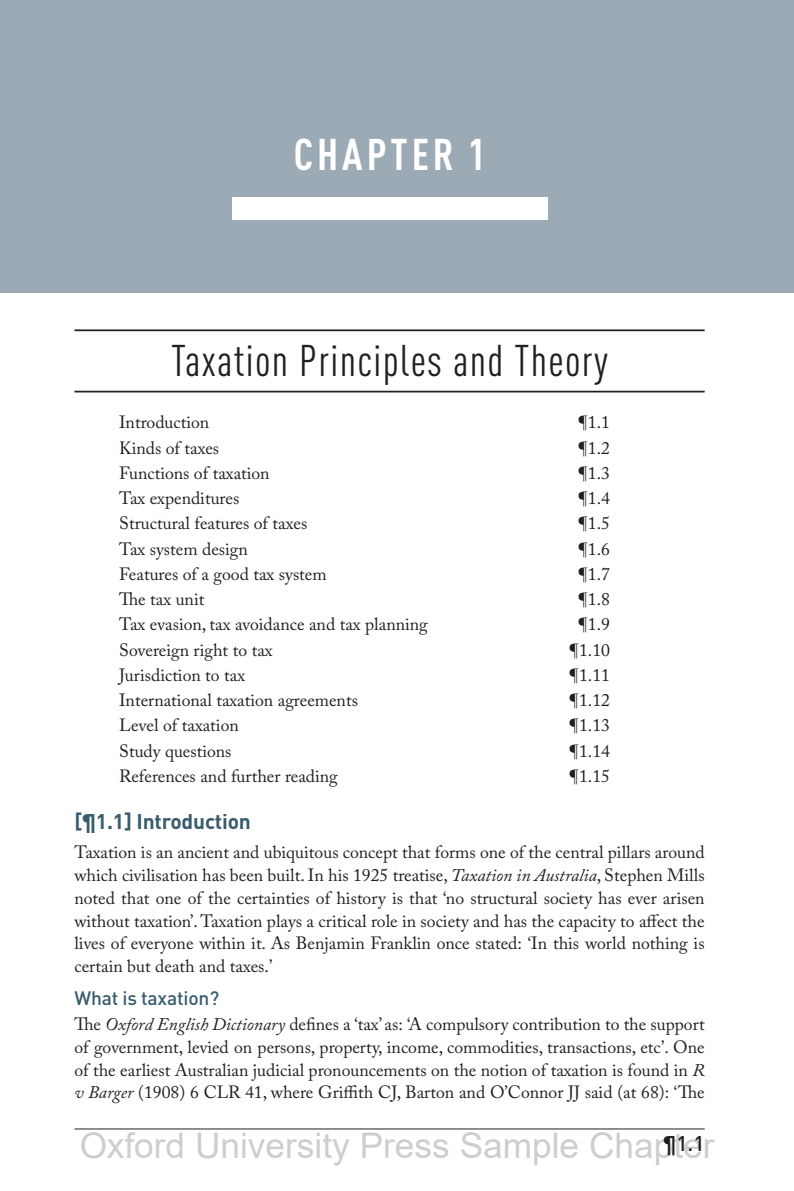
<style>
.page{position:relative;width:794px;height:1191px;background:#fff}
.page>*{position:absolute;margin:0;border:0;box-sizing:border-box;transform-origin:0 0}
.t1{font:condensed 43.75px "DIN Pro";letter-spacing:.03em;color:#231f20}
.t2{font:700 condensed 43.75px "DIN Pro";letter-spacing:.09em;color:#fff}
.t3{font:35.35px "Arial";color:rgb(0 0 0/.2)}
.t4{font:700 21px "DIN Pro";letter-spacing:-.01em;color:#395d6e}
.t5{font:500 21px "DIN Pro";color:#231f20}
.t6{font:500 19.25px "DIN Pro";letter-spacing:-.01em;color:#395d6e}
.t7{font:17.68px/22.8px "Adobe Caslon Pro";color:#231f20;text-align:justify}
.s1{font-style:italic}
</style>
<div class="page">
<div style="left:0;top:0;width:794px;height:293px;background:#9baab4"></div>
<div style="left:232px;top:197px;width:315px;height:22px;background:#fff"></div>
<hr style="left:74px;top:1128px;width:630px;height:1px;background:#231f20">
<hr style="left:74px;top:329px;width:630px;height:2px;background:#231f20">
<hr style="left:74px;top:391px;width:630px;height:1px;background:#231f20">
<h1 class="t2" style="left:294px;top:121px;width:194px">CHAPTER 1</h1>
<h1 class="t1" style="left:171px;top:329px;width:438px">Taxation Principles and Theory</h1>
<p class="t7" style="left:119px;top:411px;width:92px">Introduction</p>
<p class="t7" style="left:578px;top:411px;width:34px">¶1.1</p>
<p class="t7" style="left:119px;top:436px;width:102px">Kinds of taxes</p>
<p class="t7" style="left:578px;top:436px;width:34px">¶1.2</p>
<p class="t7" style="left:119px;top:461px;width:152px">Functions of taxation</p>
<p class="t7" style="left:578px;top:461px;width:34px">¶1.3</p>
<p class="t7" style="left:119px;top:486px;width:122px">Tax expenditures</p>
<p class="t7" style="left:578px;top:486px;width:34px">¶1.4</p>
<p class="t7" style="left:119px;top:512px;width:190px">Structural features of taxes</p>
<p class="t7" style="left:578px;top:512px;width:34px">¶1.5</p>
<p class="t7" style="left:119px;top:537px;width:130px">Tax system design</p>
<p class="t7" style="left:578px;top:537px;width:34px">¶1.6</p>
<p class="t7" style="left:119px;top:562px;width:209px">Features of a good tax system</p>
<p class="t7" style="left:578px;top:562px;width:34px">¶1.7</p>
<p class="t7" style="left:119px;top:587px;width:87px">The tax unit</p>
<p class="t7" style="left:578px;top:587px;width:34px">¶1.8</p>
<p class="t7" style="left:119px;top:613px;width:310px">Tax evasion, tax avoidance and tax planning</p>
<p class="t7" style="left:578px;top:613px;width:34px">¶1.9</p>
<p class="t7" style="left:119px;top:638px;width:155px">Sovereign right to tax</p>
<p class="t7" style="left:569px;top:638px;width:43px">¶1.10</p>
<p class="t7" style="left:119px;top:663px;width:128px">Jurisdiction to tax</p>
<p class="t7" style="left:569px;top:663px;width:43px">¶1.11</p>
<p class="t7" style="left:119px;top:688px;width:240px">International taxation agreements</p>
<p class="t7" style="left:569px;top:688px;width:43px">¶1.12</p>
<p class="t7" style="left:119px;top:714px;width:121px">Level of taxation</p>
<p class="t7" style="left:569px;top:714px;width:43px">¶1.13</p>
<p class="t7" style="left:119px;top:739px;width:114px">Study questions</p>
<p class="t7" style="left:569px;top:739px;width:43px">¶1.14</p>
<p class="t7" style="left:119px;top:764px;width:220px">References and further reading</p>
<p class="t7" style="left:569px;top:764px;width:43px">¶1.15</p>
<p class="t4" style="left:74px;top:807px;width:178px">[¶1.1] Introduction</p>
<p class="t7" style="left:74px;top:841px;width:632px">Taxation is an ancient and ubiquitous concept that forms one of the central pillars around which civilisation has been built. In his 1925 treatise, <span class="s1">Taxation in Australia</span>, Stephen Mills noted that one of the certainties of history is that ‘no structural society has ever arisen without taxation’. Taxation plays a critical role in society and has the capacity to affect the lives of everyone within it. As Benjamin Franklin once stated: ‘In this world nothing is certain but death and taxes.’</p>
<p class="t6" style="left:74px;top:984px;width:146px">What is taxation?</p>
<p class="t7" style="left:74px;top:1012px;width:632px">The <span class="s1">Oxford English Dictionary</span> defines a ‘tax’ as: ‘A compulsory contribution to the support of government, levied on persons, property, income, commodities, transactions, etc’. One of the earliest Australian judicial pronouncements on the notion of taxation is found in <span class="s1">R v Barger</span> (1908) 6 CLR 41, where Griffith CJ, Barton and O’Connor JJ said (at 68): ‘The</p>
<h2 class="t3" style="left:79px;top:1121px;width:636px">Oxford University Press Sample Chapter</h2>
<p class="t5" style="left:663px;top:1129px;width:43px">¶1.1</p>
</div>
